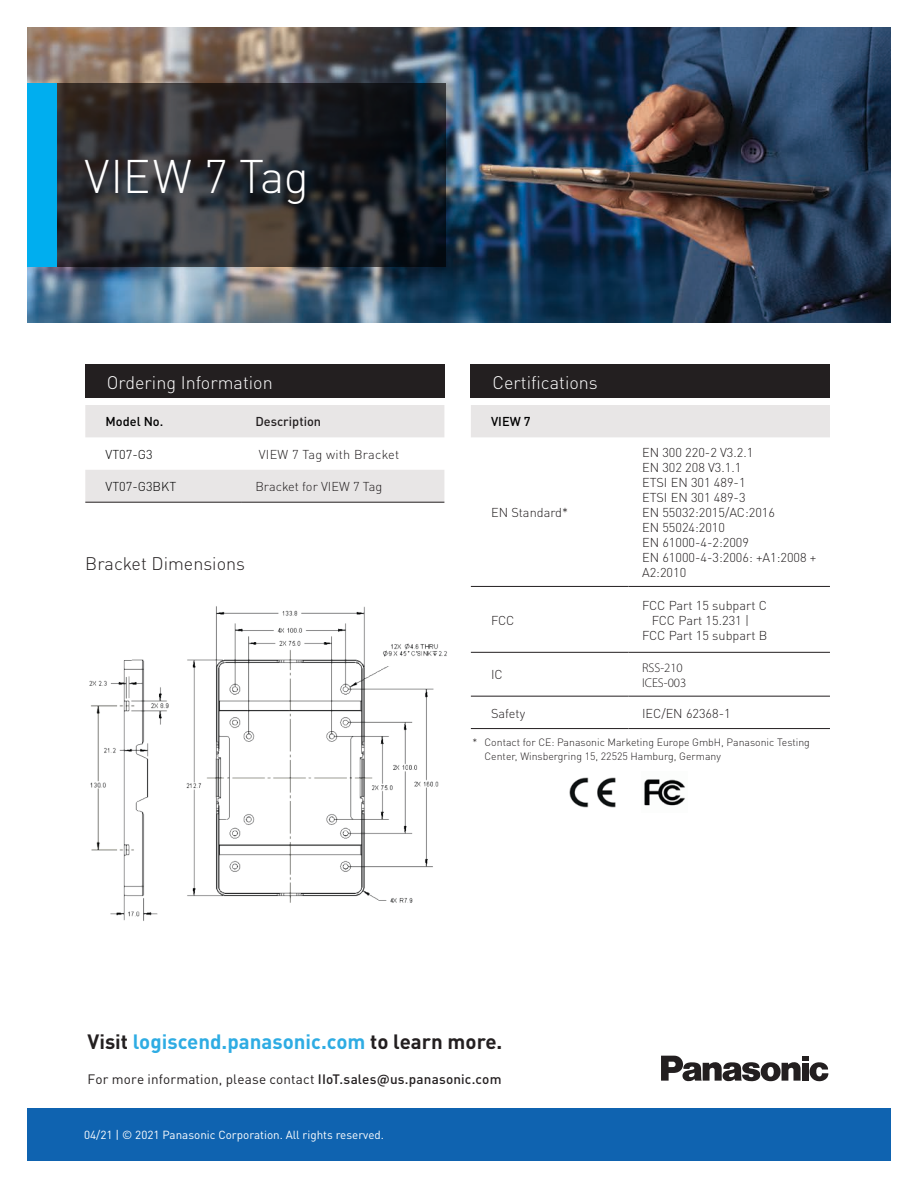
<style>
.page{position:relative;width:918px;height:1188px;background:#fff}
.page>*{position:absolute;margin:0;border:0;box-sizing:border-box;transform-origin:0 0}
.t1{font:300 46.5px "DINOT";letter-spacing:-.01em;color:#fff}
.t2{font:700 20.4px "DINOT";color:#2eace3}
.t3{font:300 18px "DINOT";color:#fff}
.t4{font:300 18px "DINOT";color:#231f20}
.t5{font:13.5px "DINOT";letter-spacing:.01em;color:#231f20}
.t6{font:300 12.75px/15px "DINOT";color:#231f20}
.t7{font:300 12.75px "DINOT";letter-spacing:.02em;color:#231f20}
.t8{font:300 12.75px "DINOT";color:#000}
.t9{font:300 12.75px/15px "Myriad Pro";color:#231f20}
.t10{font:500 12.75px "DINOT";color:#000}
.t11{font:500 12.75px "DINOT";color:#231f20}
.t12{font:11.7px "DINOT";color:#fff}
.t13{font:300 10.5px/13.5px "DINOT";color:#231f20}
.s1{color:#231f20}
.s2{font-weight:500}
</style>
<div class="page">
<div style="left:27px;top:1108px;width:864px;height:53px;background:#0f63b0"></div>
<svg style="left:661px;top:1056px;width:167px;height:25px"></svg>
<img style="left:27px;top:27px;width:864px;height:296px">
<img style="left:570px;top:778px;width:46px;height:30px">
<img style="left:644px;top:779px;width:41px;height:27px">
<div style="left:471px;top:364px;width:359px;height:34px;background:#231f20"></div>
<div style="left:471px;top:405px;width:359px;height:32px;background:#e8e6e6"></div>
<hr style="left:471px;top:586px;width:158px;height:1px;background:#231f20">
<hr style="left:629px;top:586px;width:201px;height:1px;background:#231f20">
<hr style="left:471px;top:652px;width:158px;height:1px;background:#231f20">
<hr style="left:629px;top:652px;width:201px;height:1px;background:#231f20">
<hr style="left:471px;top:696px;width:158px;height:1px;background:#231f20">
<hr style="left:629px;top:696px;width:201px;height:1px;background:#231f20">
<hr style="left:471px;top:728px;width:158px;height:1px;background:#231f20">
<hr style="left:629px;top:728px;width:201px;height:1px;background:#231f20">
<div style="left:85px;top:364px;width:359px;height:34px;background:#231f20"></div>
<svg style="left:85px;top:405px;width:359px;height:97px"></svg>
<hr style="left:85px;top:502px;width:157px;height:1px;background:#231f20">
<hr style="left:242px;top:502px;width:202px;height:1px;background:#231f20">
<svg style="left:56px;top:83px;width:390px;height:183px;background:#2a2b2f"></svg>
<div style="left:27px;top:83px;width:29px;height:183px;background:#00aeef"></div>
<img style="left:186px;top:606px;width:253px;height:297px">
<img style="left:89px;top:659px;width:80px;height:262px">
<img style="left:383px;top:628px;width:64px;height:37px">
<h1 class="t1" style="left:85px;top:148px;width:226px">VIEW 7 Tag</h1>
<h3 class="t3" style="left:107px;top:371px;width:167px">Ordering Information</h3>
<p class="t10" style="left:106px;top:414px;width:59px">Model No.</p>
<p class="t11" style="left:255px;top:414px;width:67px">Description</p>
<p class="t8" style="left:106px;top:446px;width:49px">VT07-G3</p>
<p class="t7" style="left:259px;top:446px;width:142px">VIEW 7 Tag with Bracket</p>
<p class="t8" style="left:106px;top:479px;width:72px">VT07-G3BKT</p>
<p class="t6" style="left:255px;top:479px;width:128px">Bracket for VIEW 7 Tag</p>
<h3 class="t4" style="left:85px;top:553px;width:161px">Bracket Dimensions</h3>
<h3 class="t3" style="left:492px;top:371px;width:107px">Certifications</h3>
<p class="t10" style="left:491px;top:414px;width:41px">VIEW 7</p>
<p class="t6" style="left:491px;top:505px;width:78px">EN Standard*</p>
<p class="t6" style="left:491px;top:612px;width:25px">FCC</p>
<p class="t6" style="left:642px;top:445px;width:176px">EN 300 220-2 V3.2.1<br>EN 302 208 V3.1.1<br>ETSI EN 301 489-1<br>ETSI EN 301 489-3<br>EN 55032:2015/AC:2016<br>EN 55024:2010<br>EN 61000-4-2:2009<br>EN 61000-4-3:2006: +A1:2008 +<br>A2:2010</p>
<p class="t6" style="left:642px;top:597px;width:126px">FCC Part 15 subpart C</p>
<p class="t6" style="left:652px;top:612px;width:99px">FCC Part 15.231 |</p>
<p class="t6" style="left:642px;top:627px;width:127px">FCC Part 15 subpart B</p>
<p class="t6" style="left:491px;top:667px;width:13px">IC</p>
<p class="t9" style="left:642px;top:660px;width:46px">RSS-210<br>ICES-003</p>
<p class="t6" style="left:491px;top:705px;width:36px">Safety</p>
<p class="t6" style="left:642px;top:705px;width:90px">IEC/EN 62368-1</p>
<p class="t13" style="left:485px;top:736px;width:327px;text-indent:-12px">* Contact for CE: Panasonic Marketing Europe GmbH, Panasonic Testing<br>Center, Winsbergring 15, 22525 Hamburg, Germany</p>
<h2 class="t2" style="left:87px;top:1029px;width:416px"><span class="s1">Visit</span> logiscend.panasonic.com <span class="s1">to learn more.</span></h2>
<p class="t5" style="left:87px;top:1070px;width:416px">For more information, please contact <span class="s2">IIoT.sales@us.panasonic.com</span></p>
<p class="t12" style="left:84px;top:1127px;width:301px">04/21 | © 2021 Panasonic Corporation. All rights reserved.</p>
</div>
